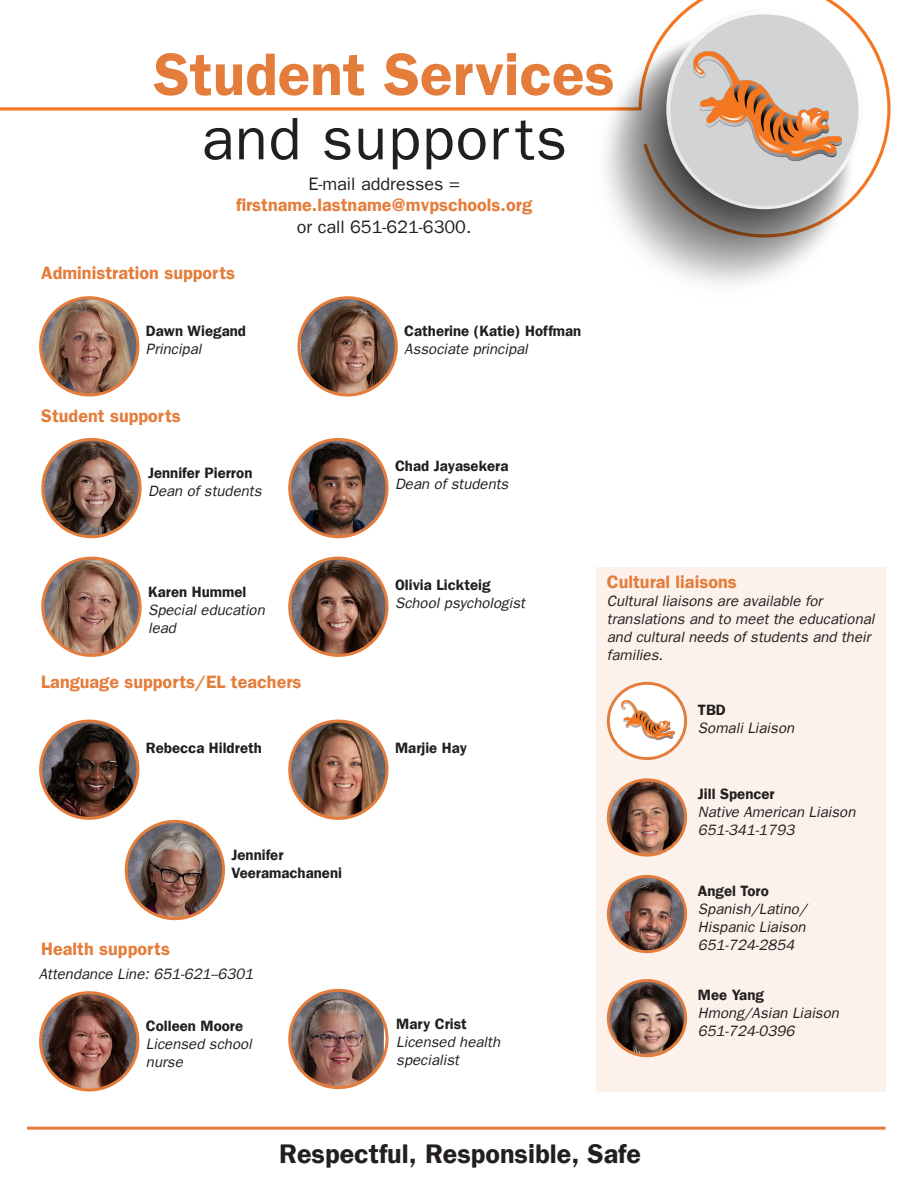
<style>
.page{position:relative;width:918px;height:1188px;background:#fff}
.page>*{position:absolute;margin:0;border:0;box-sizing:border-box;transform-origin:0 0}
.t1{font:600 60.3px/64.3px "Franklin Gothic";color:#e47d3b;text-align:center}
.t2{font:600 27px "Franklin Gothic";color:#231f20}
.t3{font:600 18px "Franklin Gothic";color:#e47d3b}
.t4{font:18px/21.6px "Franklin Gothic";color:#231f20;text-align:center}
.t5{font:italic 15px/18px "Franklin Gothic";color:#231f20}
.t6{font:600 15px/18px "Franklin Gothic";color:#231f20}
.s1{font-weight:400;color:#231f20}
.s2{font-weight:600;color:#e47d3b}
.s3{font-weight:400;font-style:italic}
.s4{font-weight:600;font-style:normal}
</style>
<div class="page">
<hr style="left:27px;top:1127px;width:859px;height:3px;background:#e47d3b">
<svg style="left:0;top:0;width:891px;height:189px"></svg>
<svg style="left:599px;top:33px;width:35px;height:156px"></svg>
<svg style="left:601px;top:34px;width:3px;height:155px"></svg>
<svg style="left:604px;top:34px;width:30px;height:155px"></svg>
<svg style="left:608px;top:36px;width:153px;height:246px"></svg>
<svg style="left:612px;top:37px;width:163px;height:240px"></svg>
<svg style="left:614px;top:37px;width:168px;height:237px"></svg>
<svg style="left:619px;top:38px;width:172px;height:231px"></svg>
<svg style="left:623px;top:40px;width:175px;height:224px"></svg>
<svg style="left:625px;top:40px;width:176px;height:221px"></svg>
<svg style="left:628px;top:41px;width:177px;height:218px"></svg>
<svg style="left:630px;top:41px;width:178px;height:215px"></svg>
<svg style="left:634px;top:9px;width:229px;height:242px"></svg>
<div style="left:671px;top:14px;width:188px;height:192px;background:#d1d3d4;border-radius:50%"></div>
<div style="left:596px;top:567px;width:290px;height:524px;background:#fcf2eb"></div>
<img style="left:608px;top:781px;width:78px;height:72px">
<div style="left:607px;top:778px;width:80px;height:79px;border:3px solid #e47d3b;border-radius:50%"></div>
<img style="left:608px;top:876px;width:78px;height:76px">
<div style="left:607px;top:875px;width:80px;height:78px;border:3px solid #e47d3b;border-radius:50%"></div>
<img style="left:608px;top:981px;width:78px;height:75px">
<div style="left:607px;top:979px;width:80px;height:78px;border:3px solid #e47d3b;border-radius:50%"></div>
<div style="left:608px;top:683px;width:78px;height:76px;background:#fff;border-radius:50%"></div>
<div style="left:607px;top:682px;width:80px;height:78px;border:3px solid #e47d3b;border-radius:50%"></div>
<img style="left:43px;top:439px;width:97px;height:98px;border-radius:49px">
<div style="left:41px;top:438px;width:101px;height:100px;border:3px solid #e47d3b;border-radius:50%"></div>
<img style="left:290px;top:439px;width:97px;height:98px;border-radius:49px">
<div style="left:288px;top:438px;width:101px;height:100px;border:3px solid #e47d3b;border-radius:50%"></div>
<img style="left:43px;top:558px;width:97px;height:97px;border-radius:49px">
<div style="left:41px;top:557px;width:101px;height:100px;border:3px solid #e47d3b;border-radius:50%"></div>
<img style="left:291px;top:558px;width:95px;height:97px">
<div style="left:288px;top:557px;width:101px;height:100px;border:3px solid #e47d3b;border-radius:50%"></div>
<img style="left:41px;top:298px;width:97px;height:97px;border-radius:49px">
<div style="left:39px;top:296px;width:100px;height:101px;border:3px solid #e47d3b;border-radius:50%"></div>
<img style="left:301px;top:298px;width:95px;height:95px">
<div style="left:297px;top:296px;width:101px;height:101px;border:3px solid #e47d3b;border-radius:50%"></div>
<img style="left:126px;top:821px;width:98px;height:98px;border-radius:49px">
<div style="left:125px;top:820px;width:100px;height:100px;border:3px solid #e47d3b;border-radius:50%"></div>
<img style="left:42px;top:721px;width:96px;height:97px">
<div style="left:39px;top:720px;width:100px;height:100px;border:3px solid #e47d3b;border-radius:50%"></div>
<img style="left:291px;top:721px;width:95px;height:97px">
<div style="left:288px;top:720px;width:101px;height:100px;border:3px solid #e47d3b;border-radius:50%"></div>
<img style="left:41px;top:993px;width:97px;height:97px;border-radius:49px">
<div style="left:39px;top:991px;width:100px;height:100px;border:3px solid #e47d3b;border-radius:50%"></div>
<img style="left:291px;top:990px;width:93px;height:98px">
<div style="left:288px;top:989px;width:101px;height:100px;border:3px solid #e47d3b;border-radius:50%"></div>
<img style="left:693px;top:52px;width:148px;height:109px">
<img style="left:622px;top:701px;width:52px;height:39px">
<p class="t1" style="left:154px;top:48px;width:463px">Student Services <span class="s1">and supports</span></p>
<p class="t4" style="left:236px;top:174px;width:298px">E-mail addresses = <span class="s2">firstname.lastname@mvpschools.org </span>or call 651-621-6300.</p>
<p class="t3" style="left:41px;top:265px;width:195px">Administration supports</p>
<p class="t6" style="left:146px;top:324px;width:102px">Dawn Wiegand<br><span class="s3">Principal</span></p>
<p class="t6" style="left:404px;top:324px;width:179px">Catherine (Katie) Hoffman<br><span class="s3">Associate principal</span></p>
<p class="t3" style="left:41px;top:409px;width:141px">Student supports</p>
<p class="t6" style="left:148px;top:465px;width:115px">Jennifer Pierron<br><span class="s3">Dean of students</span></p>
<p class="t6" style="left:395px;top:459px;width:115px">Chad Jayasekera<br><span class="s3">Dean of students</span></p>
<p class="t5" style="left:148px;top:584px;width:118px"><span class="s4">Karen Hummel<br></span>Special education lead</p>
<p class="t5" style="left:395px;top:577px;width:131px"><span class="s4">Olivia Lickteig<br></span>School psychologist</p>
<p class="t3" style="left:41px;top:674px;width:262px">Language supports/EL teachers</p>
<p class="t6" style="left:146px;top:740px;width:118px">Rebecca Hildreth</p>
<p class="t6" style="left:395px;top:740px;width:74px">Marjie Hay</p>
<p class="t3" style="left:41px;top:942px;width:130px">Health supports</p>
<p class="t6" style="left:232px;top:847px;width:112px">Jennifer<br>Veeramachaneni</p>
<p class="t5" style="left:39px;top:966px;width:216px">Attendance Line: 651-621--6301</p>
<p class="t5" style="left:146px;top:1018px;width:107px"><span class="s4">Colleen Moore<br></span>Licensed school nurse</p>
<p class="t5" style="left:396px;top:1016px;width:105px"><span class="s4">Mary Crist<br></span>Licensed health specialist</p>
<p class="t3" style="left:607px;top:574px;width:131px">Cultural liaisons</p>
<p class="t5" style="left:607px;top:593px;width:269px">Cultural liaisons are available for translations and to meet the educational and cultural needs of students and their families.</p>
<p class="t5" style="left:698px;top:702px;width:98px"><span class="s4">TBD<br></span>Somali Liaison</p>
<p class="t5" style="left:698px;top:786px;width:159px"><span class="s4">Jill Spencer<br></span>Native American Liaison<br>651-341-1793</p>
<p class="t5" style="left:698px;top:883px;width:110px"><span class="s4">Angel Toro<br></span>Spanish/Latino/<br>Hispanic Liaison<br>651-724-2854</p>
<p class="t5" style="left:698px;top:987px;width:143px"><span class="s4">Mee Yang<br></span>Hmong/Asian Liaison<br>651-724-0396</p>
<p class="t2" style="left:279px;top:1143px;width:363px">Respectful, Responsible, Safe</p>
</div>
